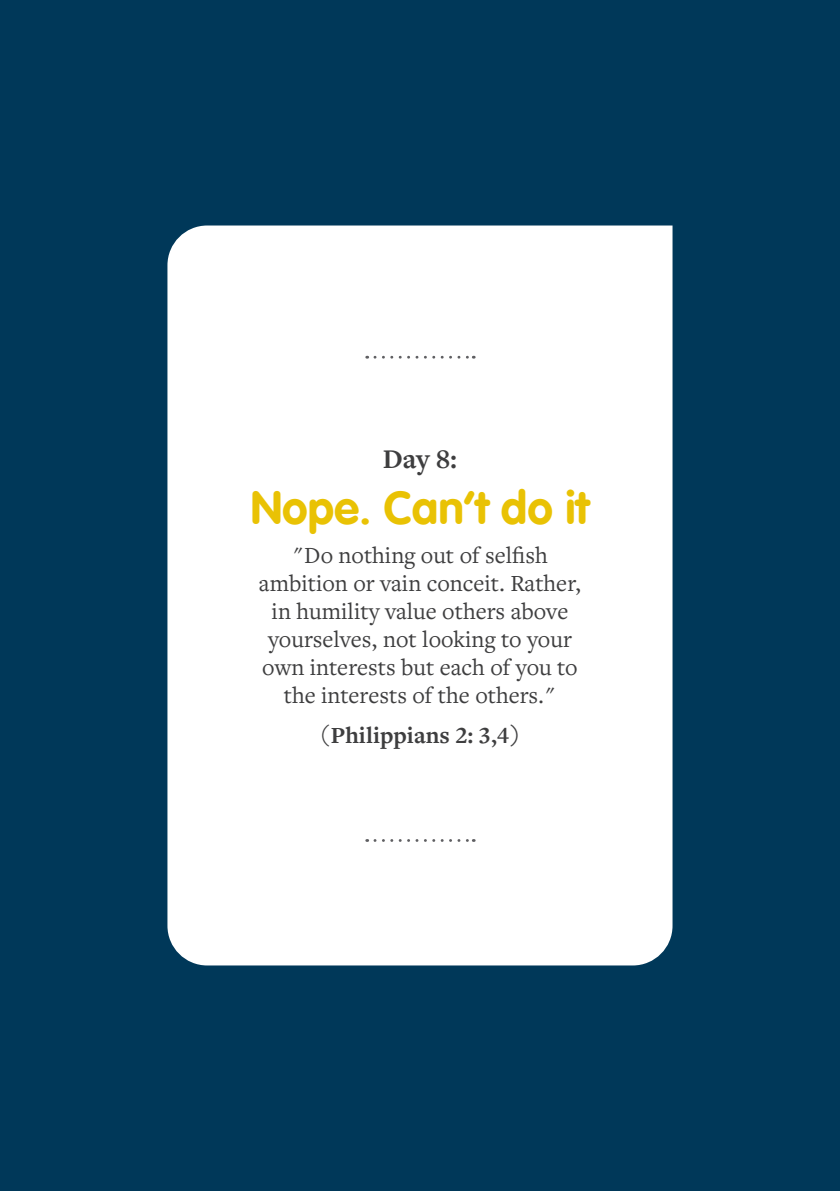
<style>
.page{position:relative;width:840px;height:1191px;background:#fff}
.page>*{position:absolute;margin:0;border:0;box-sizing:border-box;transform-origin:0 0}
.t1{font:700 46px "VAG Rounded LT Com";color:#e9c204}
.t2{font:700 28px "Freight Text Pro";color:#3e3e3f}
.t3{font:24px/28px "Freight Text Pro";color:#3e3e3f;text-align:center}
.t4{font:700 24px "Freight Text Pro";color:#3e3e3f}
.s1{font-weight:400;font-style:italic}
</style>
<div class="page">
<div style="left:0;top:0;width:839px;height:1191px;background:#003859"></div>
<div style="left:167px;top:225px;width:505px;height:740px;background:#fff"></div>
<svg style="left:375px;top:356px;width:99px;height:2px"></svg>
<svg style="left:375px;top:839px;width:99px;height:3px"></svg>
<p class="t2" style="left:382px;top:440px;width:76px">Day 8:</p>
<p class="t1" style="left:251px;top:479px;width:340px">Nope. Can’t do it</p>
<p class="t3" style="left:259px;top:541px;width:323px">"Do nothing out of selfish ambition or vain conceit. Rather, in humility value others above yourselves, not looking to your own interests but each of you to the interests of the others."</p>
<p class="t4" style="left:319px;top:719px;width:203px"><span class="s1">(</span>Philippians 2: 3,4)</p>
</div>
